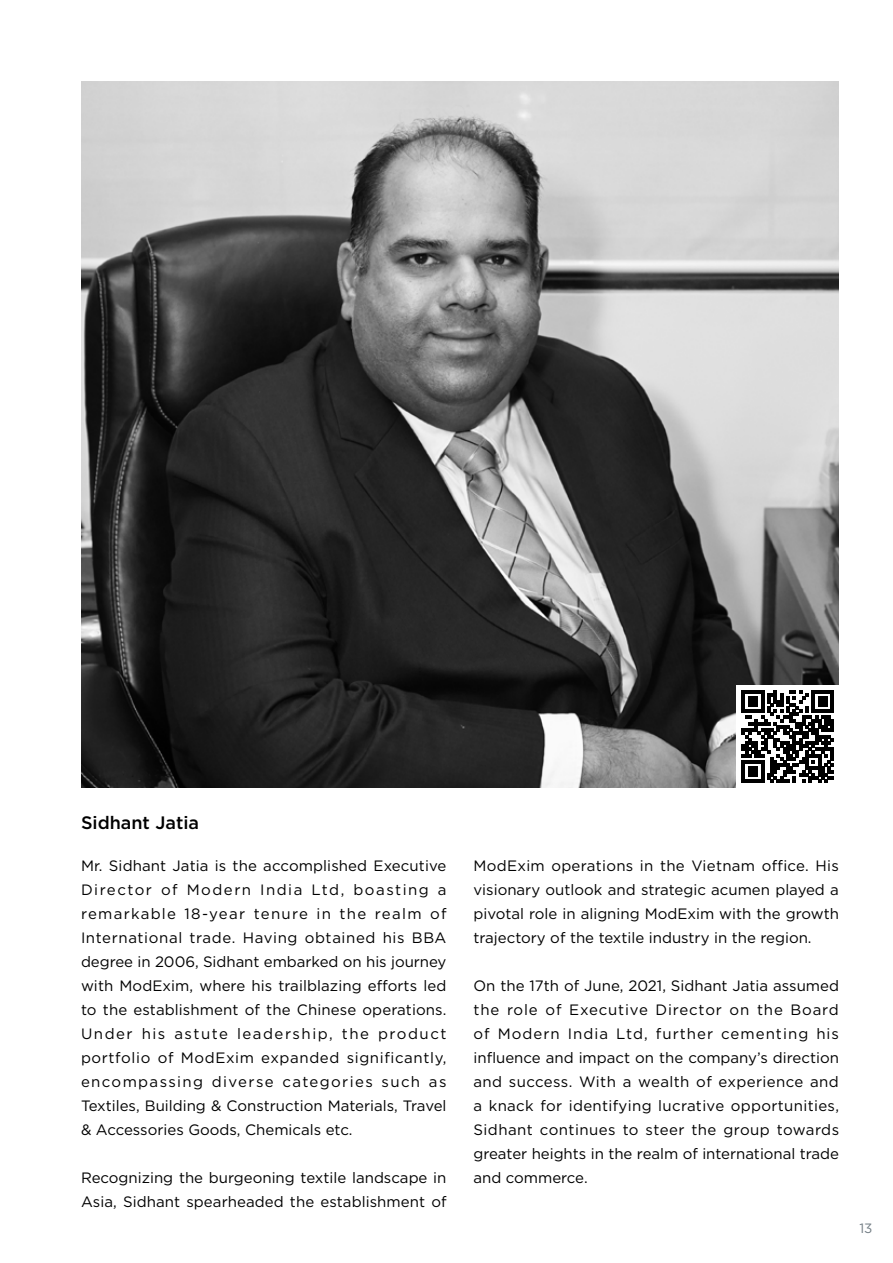
<style>
.page{position:relative;width:893px;height:1263px;background:#fff}
.page>*{position:absolute;margin:0;border:0;box-sizing:border-box;transform-origin:0 0}
.t1{font:500 18px "Gotham";color:#000}
.t2{font:15px/24px "Gotham";color:#000;text-align:justify}
.t3{font:13.5px "Gotham";color:#727d84}
</style>
<div class="page">
<img style="left:81px;top:81px;width:758px;height:706px">
<div style="left:737px;top:685px;width:102px;height:102px;background:#fff"></div>
<svg style="left:741px;top:690px;width:1px;height:93px"></svg>
<svg style="left:742px;top:690px;width:92px;height:93px"></svg>
<p class="t1" style="left:81px;top:811px;width:120px">Sidhant Jatia</p>
<p class="t2" style="left:81px;top:853px;width:367px">Mr. Sidhant Jatia is the accomplished Executive Director of Modern India Ltd, boasting a remarkable 18-year tenure in the realm of International trade. Having obtained his BBA degree in 2006, Sidhant embarked on his journey with ModExim, where his trailblazing efforts led to the establishment of the Chinese operations.<br>Under his astute leadership, the product portfolio of ModExim expanded significantly, encompassing diverse categories such as Textiles, Building &amp; Construction Materials, Travel &amp; Accessories Goods, Chemicals etc.</p>
<p class="t2" style="left:81px;top:1165px;width:367px">Recognizing the burgeoning textile landscape in<br>Asia, Sidhant spearheaded the establishment of</p>
<p class="t2" style="left:473px;top:853px;width:367px">ModExim operations in the Vietnam office. His visionary outlook and strategic acumen played a pivotal role in aligning ModExim with the growth trajectory of the textile industry in the region.</p>
<p class="t2" style="left:473px;top:973px;width:367px">On the 17th of June, 2021, Sidhant Jatia assumed the role of Executive Director on the Board of Modern India Ltd, further cementing his influence and impact on the company’s direction and success. With a wealth of experience and a knack for identifying lucrative opportunities, Sidhant continues to steer the group towards greater heights in the realm of international trade and commerce.</p>
<p class="t3" style="left:859px;top:1219px;width:15px">13</p>
</div>
